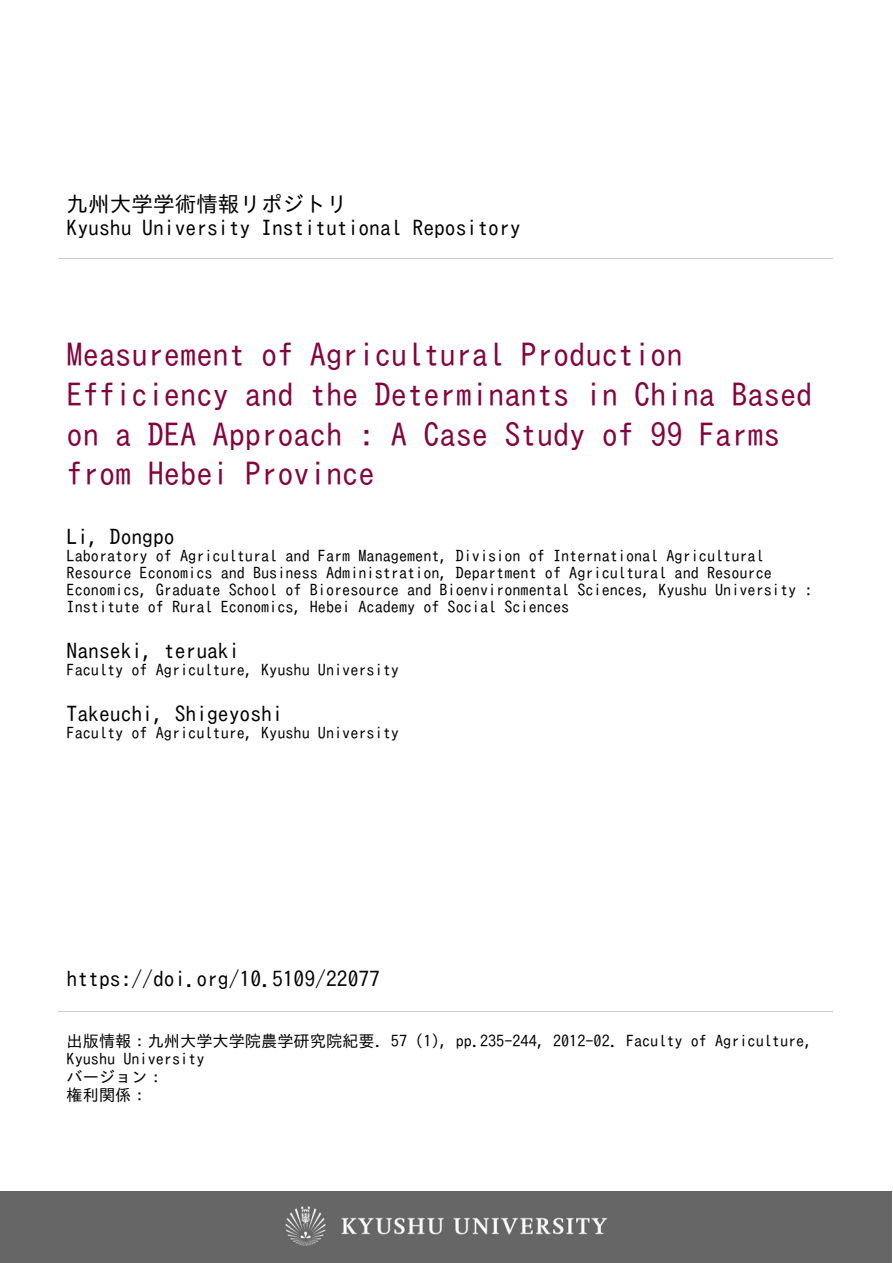
<style>
.page{position:relative;width:893px;height:1263px;background:#fff}
.page>*{position:absolute;margin:0;border:0;box-sizing:border-box;transform-origin:0 0}
.t1{font:32.4px/39.6px "IPA Gothic";letter-spacing:.005em;color:#84043d}
.t2{font:21.6px/24.3px "IPA Gothic";letter-spacing:.005em;color:#000}
.t3{font:16.2px/17.1px "IPA Gothic";letter-spacing:.005em;color:#000}
</style>
<div class="page">
<hr style="left:59px;top:258px;width:774px;height:1px;background:#ccc">
<hr style="left:59px;top:1011px;width:774px;height:1px;background:#ccc">
<div style="left:0;top:1191px;width:891px;height:72px;background:#666"></div>
<img style="left:285px;top:1206px;width:323px;height:40px">
<h2 class="t2" style="left:67px;top:191px;width:455px">九州大学学術情報リポジトリ<br>Kyushu University Institutional Repository</h2>
<h1 class="t1" style="left:67px;top:335px;width:747px">Measurement of Agricultural Production Efficiency and the Determinants in China Based on a DEA Approach : A Case Study of 99 Farms from Hebei Province</h1>
<h2 class="t2" style="left:67px;top:524px;width:109px">Li, Dongpo</h2>
<p class="t3" style="left:67px;top:547px;width:747px">Laboratory of Agricultural and Farm Management, Division of International Agricultural Resource Economics and Business Administration, Department of Agricultural and Resource Economics, Graduate School of Bioresource and Bioenvironmental Sciences, Kyushu University :<br>Institute of Rural Economics, Hebei Academy of Social Sciences</p>
<h2 class="t2" style="left:67px;top:639px;width:174px">Nanseki, teruaki</h2>
<p class="t3" style="left:67px;top:661px;width:334px">Faculty of Agriculture, Kyushu University</p>
<h2 class="t2" style="left:67px;top:702px;width:217px">Takeuchi, Shigeyoshi</h2>
<p class="t3" style="left:67px;top:724px;width:334px">Faculty of Agriculture, Kyushu University</p>
<h2 class="t2" style="left:67px;top:966px;width:315px">https://doi.org/10.5109/22077</h2>
<p class="t3" style="left:67px;top:1032px;width:747px;line-height:18px">出版情報：九州大学大学院農学研究院紀要. 57 (1), pp.235-244, 2012-02. Faculty of Agriculture,<br>Kyushu University<br>バージョン：<br>権利関係：</p>
</div>
